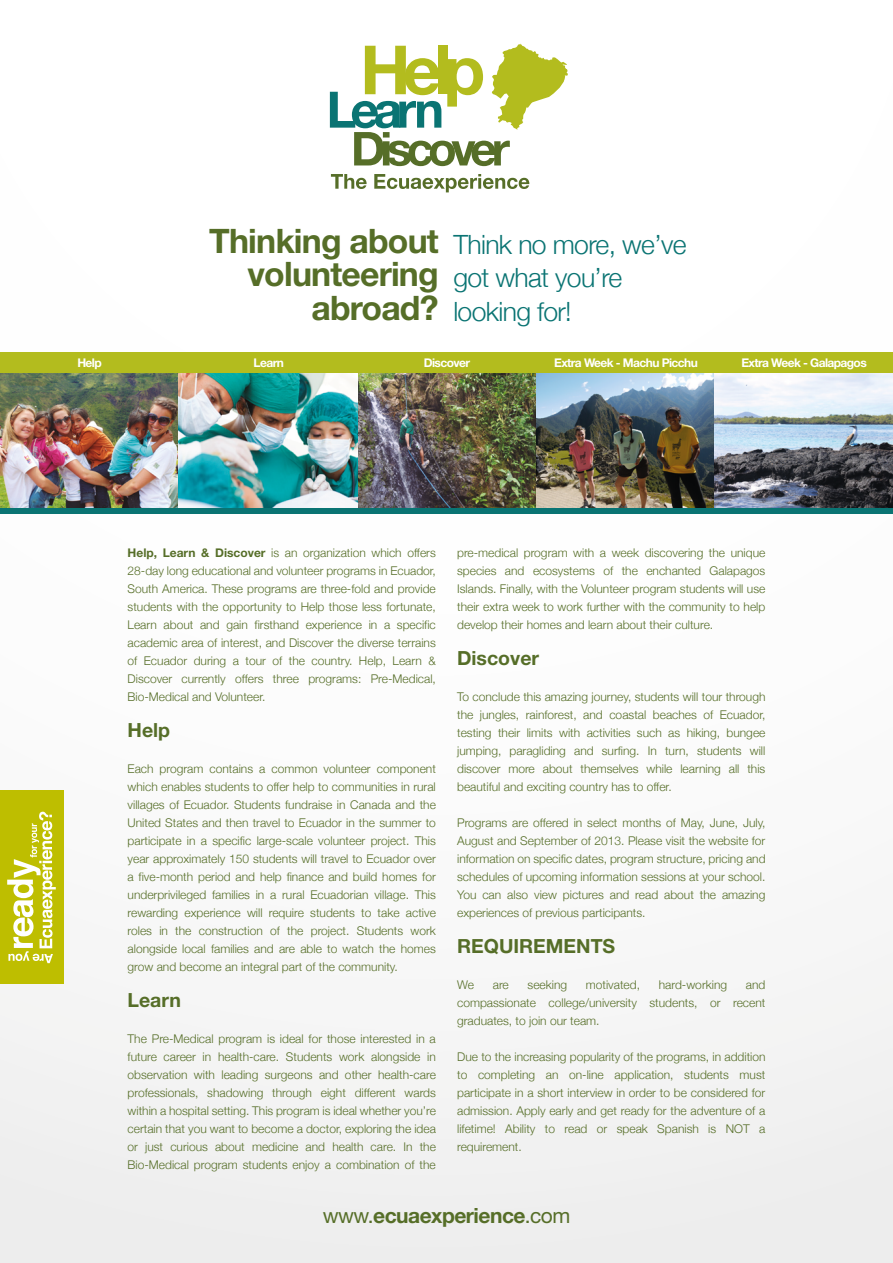
<style>
.page{position:relative;width:893px;height:1263px;background:#fff}
.page>*{position:absolute;margin:0;border:0;box-sizing:border-box;transform-origin:0 0}
.t1{font:700 33.75px/33.8px "Helvetica Neue LT Std";letter-spacing:-.025em;color:#566e28;text-align:right}
.t2{font:300 26.55px/33.8px "Helvetica Neue";letter-spacing:-.025em;color:#0a7473}
.t3{font:700 21px "Helvetica Neue LT Std";letter-spacing:-.025em;color:#566e28}
.t4{font:700 19.5px "Helvetica Neue LT Std";color:#566e28}
.t5{font:300 12px/18px "Helvetica Neue";color:#566e28;text-align:justify}
.t6{font:700 12px "Helvetica Neue LT Std";letter-spacing:-.05em;color:#fff}
.s1{font-family:"Helvetica Neue LT Std";font-weight:700}
.s2{font-weight:400}
</style>
<div class="page">
<div style="left:0;top:1px;width:892px;height:1262px;background:linear-gradient(to right,#f9f9f9,#f9f9f9)"></div>
<svg style="left:331px;top:174px;width:36px;height:15px"></svg>
<svg style="left:374px;top:174px;width:155px;height:18px"></svg>
<svg style="left:330px;top:43px;width:239px;height:123px"></svg>
<div style="left:0;top:791px;width:63px;height:193px;background:#bebe00"></div>
<svg style="left:7px;top:812px;width:49px;height:151px"></svg>
<div style="left:0;top:352px;width:892px;height:21px;background:#b3bc1e"></div>
<svg style="left:0;top:507px;width:892px;height:6px;background:#1e7775"></svg>
<img style="left:0;top:373px;width:892px;height:134px">
<h1 class="t1" style="left:209px;top:223px;width:231px">Thinking about volunteering abroad?</h1>
<h2 class="t2" style="left:453px;top:227px;width:235px">Think no more, we’ve got what you’re looking for!</h2>
<p class="t6" style="left:77px;top:355px;width:26px">Help</p>
<p class="t6" style="left:254px;top:355px;width:32px">Learn</p>
<p class="t6" style="left:424px;top:355px;width:48px">Discover</p>
<p class="t6" style="left:554px;top:355px;width:145px">Extra Week - Machu Picchu</p>
<p class="t6" style="left:741px;top:355px;width:127px">Extra Week - Galapagos</p>
<p class="t5" style="left:128px;top:543px;width:310px"><span class="s1">Help, Learn &amp; Discover</span> is an organization which offers 28-day long educational and volunteer programs in Ecuador, South America. These programs are three-fold and provide students with the opportunity to Help those less fortunate, Learn about and gain firsthand experience in a specific academic area of interest, and Discover the diverse terrains of Ecuador during a tour of the country. Help, Learn &amp; Discover currently offers three programs: Pre-Medical, Bio-Medical and Volunteer.</p>
<h3 class="t4" style="left:128px;top:718px;width:44px">Help</h3>
<p class="t5" style="left:128px;top:759px;width:310px">Each program contains a common volunteer component which enables students to offer help to communities in rural villages of Ecuador. Students fundraise in Canada and the United States and then travel to Ecuador in the summer to participate in a specific large-scale volunteer project. This year approximately 150 students will travel to Ecuador over a five-month period and help finance and build homes for underprivileged families in a rural Ecuadorian village. This rewarding experience will require students to take active roles in the construction of the project. Students work alongside local families and are able to watch the homes grow and become an integral part of the community.</p>
<h3 class="t4" style="left:128px;top:988px;width:55px">Learn</h3>
<p class="t5" style="left:128px;top:1029px;width:310px">The Pre-Medical program is ideal for those interested in a future career in health-care. Students work alongside in observation with leading surgeons and other health-care professionals, shadowing through eight different wards within a hospital setting. This program is ideal whether you’re certain that you want to become a doctor, exploring the idea or just curious about medicine and health care. In the Bio-Medical program students enjoy a combination of the</p>
<h3 class="t3" style="left:323px;top:1202px;width:249px"><span class="s2">www.</span>ecuaexperience<span class="s2">.com</span></h3>
<p class="t5" style="left:457px;top:543px;width:310px">pre-medical program with a week discovering the unique species and ecosystems of the enchanted Galapagos Islands. Finally, with the Volunteer program students will use their extra week to work further with the community to help develop their homes and learn about their culture.</p>
<h3 class="t4" style="left:457px;top:646px;width:83px">Discover</h3>
<p class="t5" style="left:457px;top:687px;width:310px">To conclude this amazing journey, students will tour through the jungles, rainforest, and coastal beaches of Ecuador, testing their limits with activities such as hiking, bungee jumping, paragliding and surfing. In turn, students will discover more about themselves while learning all this beautiful and exciting country has to offer.</p>
<p class="t5" style="left:457px;top:813px;width:310px">Programs are offered in select months of May, June, July, August and September of 2013. Please visit the website for information on specific dates, program structure, pricing and schedules of upcoming information sessions at your school.<br>You can also view pictures and read about the amazing experiences of previous participants.</p>
<h3 class="t4" style="left:457px;top:934px;width:160px">REQUIREMENTS</h3>
<p class="t5" style="left:457px;top:975px;width:18px">We</p>
<p class="t5" style="left:493px;top:975px;width:18px">are</p>
<p class="t5" style="left:528px;top:975px;width:41px">seeking</p>
<p class="t5" style="left:586px;top:975px;width:56px">motivated,</p>
<p class="t5" style="left:659px;top:975px;width:70px">hard-working</p>
<p class="t5" style="left:457px;top:975px;width:310px;text-indent:289px">and compassionate college/university students, or recent graduates, to join our team.</p>
<p class="t5" style="left:457px;top:1047px;width:310px">Due to the increasing popularity of the programs, in addition to completing an on-line application, students must participate in a short interview in order to be considered for admission. Apply early and get ready for the adventure of a lifetime! Ability to read or speak Spanish is NOT a requirement.</p>
</div>
